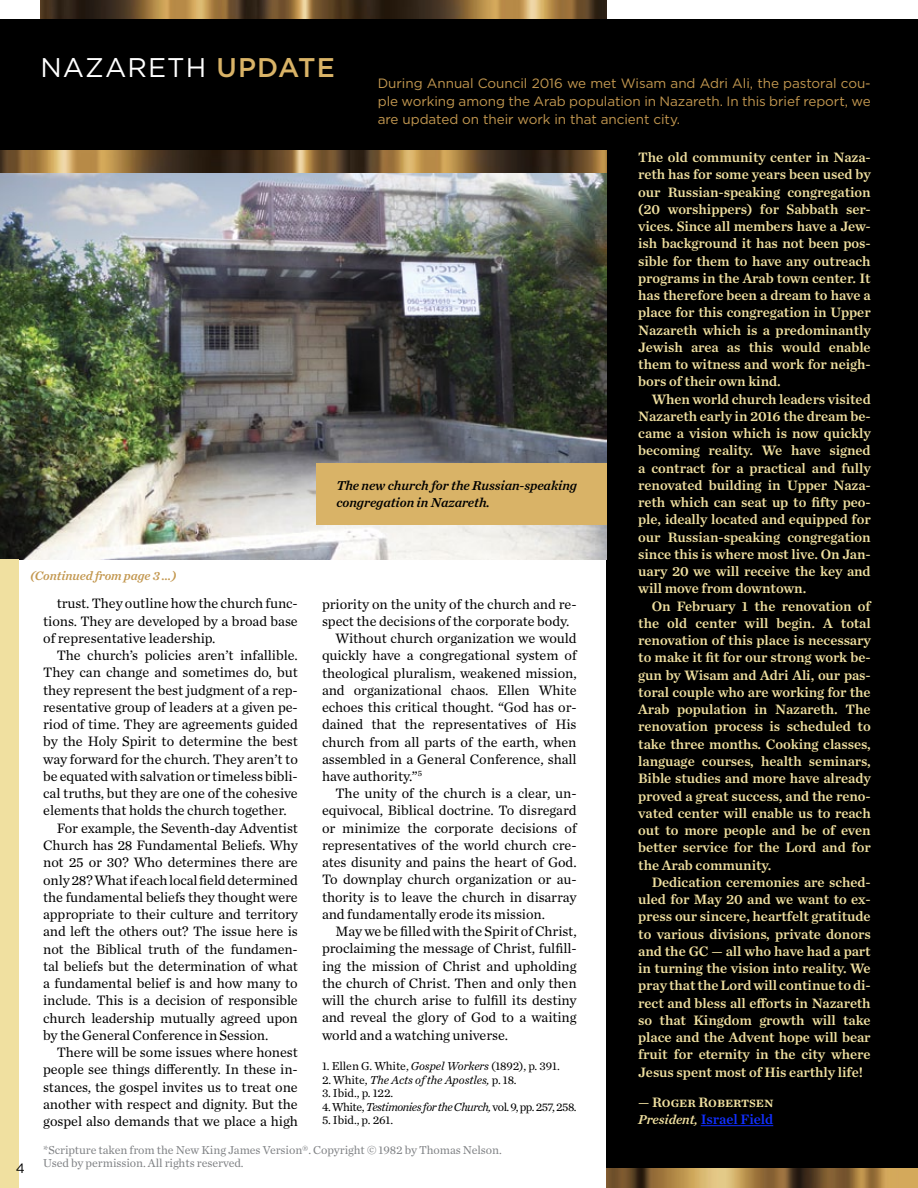
<style>
.page{position:relative;width:918px;height:1188px;background:#fff}
.page>*{position:absolute;margin:0;border:0;box-sizing:border-box;transform-origin:0 0}
.t1{font:27px "Gotham HTF";letter-spacing:.145em;color:#fff}
.t2{font:14.25px/17.2px "Chronicle Text G1";letter-spacing:-.005em;color:#000;text-align:justify}
.t3{font:14.25px/17.2px "Chronicle Text G1 Semi";letter-spacing:-.005em;color:#f0e0a0;text-align:justify}
.t4{font:13.5px/18px "Gotham HTF";letter-spacing:-.005em;color:#c39850;text-align:justify}
.t5{font:italic 13.5px/17.2px "Chronicle Text G1 Semi";letter-spacing:-.005em;color:#000}
.t6{font:13.5px "Gotham HTF";color:#000}
.t7{font:italic 12.75px "Chronicle Text G1 Semi";letter-spacing:-.005em;color:#c39850}
.t8{font:12px/13.5px "Chronicle Text G1";letter-spacing:-.005em;color:#808285}
.t9{font:12px "Chronicle Text G1";letter-spacing:-.005em;color:#000}
.t10{font:12px "Chronicle Text G1";letter-spacing:-.04em;color:#000}
.t11{font:italic 12px "Chronicle Text G1";letter-spacing:-.005em;color:#000}
.s1{font-weight:500;color:#d9b367}
.s2{font-style:italic}
.s3{font-style:normal}
.s4{font-style:italic;font-size:13.5px}
.s5{color:#112fff}
</style>
<div class="page">
<img style="left:40px;top:0;width:566px;height:19px">
<div style="left:606px;top:20px;width:312px;height:1168px;background:#000"></div>
<div style="left:0;top:19px;width:918px;height:540px;background:#000"></div>
<img style="left:0;top:151px;width:606px;height:408px">
<hr style="left:701px;top:1125px;width:72px;height:1px;background:#112fff">
<div style="left:316px;top:464px;width:290px;height:61px;background:#d9b367"></div>
<img style="left:606px;top:1168px;width:312px;height:20px">
<div style="left:0;top:559px;width:18px;height:629px;background:#f0e0a0"></div>
<h1 class="t1" style="left:40px;top:52px;width:296px">Nazareth <span class="s1">Update</span></h1>
<p class="t4" style="left:378px;top:74px;width:494px">During Annual Council 2016 we met Wisam and Adri Ali, the pastoral cou&shy;ple working among the Arab population in Nazareth. In this brief report, we are updated on their work in that ancient city.</p>
<p class="t5" style="left:336px;top:476px;width:242px">The new church for the Russian-speaking congregation in Nazareth.</p>
<p class="t7" style="left:30px;top:566px;width:148px">(Continued from page 3 …)</p>
<p class="t2" style="left:43px;top:594px;width:256px;text-indent:13px">trust. They outline how the church func&shy;tions. They are developed by a broad base of representative leadership.</p>
<p class="t2" style="left:57px;top:646px;width:243px">The church’s policies aren’t infallible.</p>
<p class="t2" style="left:43px;top:663px;width:256px">They can change and sometimes do, but</p>
<p class="t2" style="left:43px;top:681px;width:256px">they represent the best judgment of a rep-</p>
<p class="t2" style="left:43px;top:698px;width:256px">resentative group of leaders at a given pe-</p>
<p class="t2" style="left:43px;top:715px;width:256px">riod of time. They are agreements guided</p>
<p class="t2" style="left:43px;top:732px;width:256px">by the Holy Spirit to determine the best</p>
<p class="t2" style="left:43px;top:750px;width:256px">way forward for the church. They aren’t to</p>
<p class="t2" style="left:43px;top:767px;width:256px">be equated with salvation or timeless bibli-</p>
<p class="t2" style="left:43px;top:784px;width:256px">cal truths, but they are one of the cohesive</p>
<p class="t2" style="left:43px;top:801px;width:245px">elements that holds the church together.</p>
<p class="t2" style="left:57px;top:819px;width:243px">For example, the Seventh-day Adventist</p>
<p class="t2" style="left:43px;top:836px;width:256px">Church has 28 Fundamental Beliefs. Why</p>
<p class="t2" style="left:43px;top:853px;width:256px">not 25 or 30? Who determines there are</p>
<p class="t2" style="left:43px;top:870px;width:256px">only 28? What if each local field determined</p>
<p class="t2" style="left:43px;top:888px;width:256px">the fundamental beliefs they thought were</p>
<p class="t2" style="left:43px;top:905px;width:256px">appropriate to their culture and territory</p>
<p class="t2" style="left:43px;top:922px;width:256px">and left the others out? The issue here is</p>
<p class="t2" style="left:43px;top:939px;width:256px">not the Biblical truth of the fundamen-</p>
<p class="t2" style="left:43px;top:957px;width:256px">tal beliefs but the determination of what</p>
<p class="t2" style="left:43px;top:974px;width:256px">a fundamental belief is and how many to</p>
<p class="t2" style="left:43px;top:991px;width:256px">include. This is a decision of responsible</p>
<p class="t2" style="left:43px;top:1008px;width:256px">church leadership mutually agreed upon</p>
<p class="t2" style="left:43px;top:1026px;width:227px">by the General Conference in Session.</p>
<p class="t2" style="left:57px;top:1043px;width:243px">There will be some issues where honest</p>
<p class="t2" style="left:43px;top:1060px;width:256px">people see things differently. In these in-</p>
<p class="t2" style="left:43px;top:1077px;width:256px">stances, the gospel invites us to treat one</p>
<p class="t2" style="left:43px;top:1095px;width:256px">another with respect and dignity. But the</p>
<p class="t2" style="left:43px;top:1112px;width:256px">gospel also demands that we place a high</p>
<p class="t2" style="left:322px;top:594px;width:256px">priority on the unity of the church and re-</p>
<p class="t2" style="left:322px;top:612px;width:249px">spect the decisions of the corporate body.</p>
<p class="t2" style="left:336px;top:629px;width:243px">Without church organization we would</p>
<p class="t2" style="left:322px;top:646px;width:256px">quickly have a congregational system of</p>
<p class="t2" style="left:322px;top:663px;width:256px">theological pluralism, weakened mission,</p>
<p class="t2" style="left:322px;top:681px;width:256px">and organizational chaos. Ellen White</p>
<p class="t2" style="left:322px;top:698px;width:256px">echoes this critical thought. “God has or-</p>
<p class="t2" style="left:322px;top:715px;width:256px">dained that the representatives of His</p>
<p class="t2" style="left:322px;top:732px;width:256px">church from all parts of the earth, when</p>
<p class="t2" style="left:322px;top:750px;width:256px">assembled in a General Conference, shall</p>
<p class="t2" style="left:322px;top:767px;width:102px">have authority.”<sup>5</sup></p>
<p class="t2" style="left:336px;top:784px;width:243px">The unity of the church is a clear, un-</p>
<p class="t2" style="left:322px;top:801px;width:256px">equivocal, Biblical doctrine. To disregard</p>
<p class="t2" style="left:322px;top:819px;width:256px">or minimize the corporate decisions of</p>
<p class="t2" style="left:322px;top:836px;width:256px">representatives of the world church cre-</p>
<p class="t2" style="left:322px;top:853px;width:256px">ates disunity and pains the heart of God.</p>
<p class="t2" style="left:322px;top:870px;width:256px">To downplay church organization or au-</p>
<p class="t2" style="left:322px;top:888px;width:256px">thority is to leave the church in disarray</p>
<p class="t2" style="left:322px;top:905px;width:225px">and fundamentally erode its mission.</p>
<p class="t2" style="left:336px;top:922px;width:243px">May we be filled with the Spirit of Christ,</p>
<p class="t2" style="left:322px;top:939px;width:256px">proclaiming the message of Christ, fulfill-</p>
<p class="t2" style="left:322px;top:957px;width:256px">ing the mission of Christ and upholding</p>
<p class="t2" style="left:322px;top:974px;width:256px">the church of Christ. Then and only then</p>
<p class="t2" style="left:322px;top:991px;width:256px">will the church arise to fulfill its destiny</p>
<p class="t2" style="left:322px;top:1008px;width:256px">and reveal the glory of God to a waiting</p>
<p class="t2" style="left:322px;top:1026px;width:188px">world and a watching universe.</p>
<p class="t9" style="left:322px;top:1057px;width:239px">1. Ellen G. White, <span class="s2">Gospel Workers</span> (1892), p. 391.</p>
<p class="t11" style="left:322px;top:1071px;width:196px"><span class="s3">2. White,</span> The Acts of the Apostles, <span class="s3">p. 18.</span></p>
<p class="t9" style="left:322px;top:1084px;width:73px">3. Ibid., p. 122.</p>
<p class="t10" style="left:322px;top:1098px;width:256px">4. White, <span class="s2">Testimonies for the Church,</span> vol. 9, pp. 257, 258.</p>
<p class="t9" style="left:322px;top:1111px;width:73px">5. Ibid., p. 261.</p>
<p class="t6" style="left:16px;top:1161px;width:11px">4</p>
<p class="t8" style="left:43px;top:1142px;width:460px">*Scripture taken from the New King James Version®. Copyright © 1982 by Thomas Nelson.<br>Used by permission. All rights reserved.</p>
<p class="t3" style="left:638px;top:148px;width:234px">The old community center in Naza&shy;reth has for some years been used by our Russian-speaking congregation (20 worshippers) for Sabbath ser&shy;vices. Since all members have a Jew&shy;ish background it has not been pos&shy;sible for them to have any outreach programs in the Arab town center. It has therefore been a dream to have a place for this congregation in Upper Nazareth which is a predominantly Jewish area as this would enable them to witness and work for neigh&shy;bors of their own kind.</p>
<p class="t3" style="left:638px;top:389px;width:234px;text-indent:13px">When world church leaders visited Nazareth early in 2016 the dream be&shy;came a vision which is now quickly becoming reality. We have signed a contract for a practical and fully renovated building in Upper Naza&shy;reth which can seat up to fifty peo&shy;ple, ideally located and equipped for our Russian-speaking congregation since this is where most live. On Jan&shy;uary 20 we will receive the key and will move from downtown.</p>
<p class="t3" style="left:638px;top:596px;width:234px;text-indent:13px">On February 1 the renovation of the old center will begin. A total renovation of this place is necessary to make it fit for our strong work be&shy;gun by Wisam and Adri Ali, our pas&shy;toral couple who are working for the Arab population in Nazareth. The renovation process is scheduled to take three months. Cooking classes, language courses, health seminars, Bible studies and more have already proved a great success, and the reno&shy;vated center will enable us to reach out to more people and be of even better service for the Lord and for the Arab community.</p>
<p class="t3" style="left:638px;top:873px;width:234px;text-indent:14px">Dedication ceremonies are sched&shy;uled for May 20 and we want to ex&shy;press our sincere, heartfelt gratitude to various divisions, private donors and the GC — all who have had a part in turning the vision into reality. We pray that the Lord will continue to di&shy;rect and bless all efforts in Nazareth so that Kingdom growth will take place and the Advent hope will bear fruit for eternity in the city where Jesus spent most of His earthly life!</p>
<p class="t3" style="left:638px;top:1093px;width:137px">— Roger Robertsen<br><span class="s4">President,</span> <span class="s5">Israel Field</span></p>
</div>
